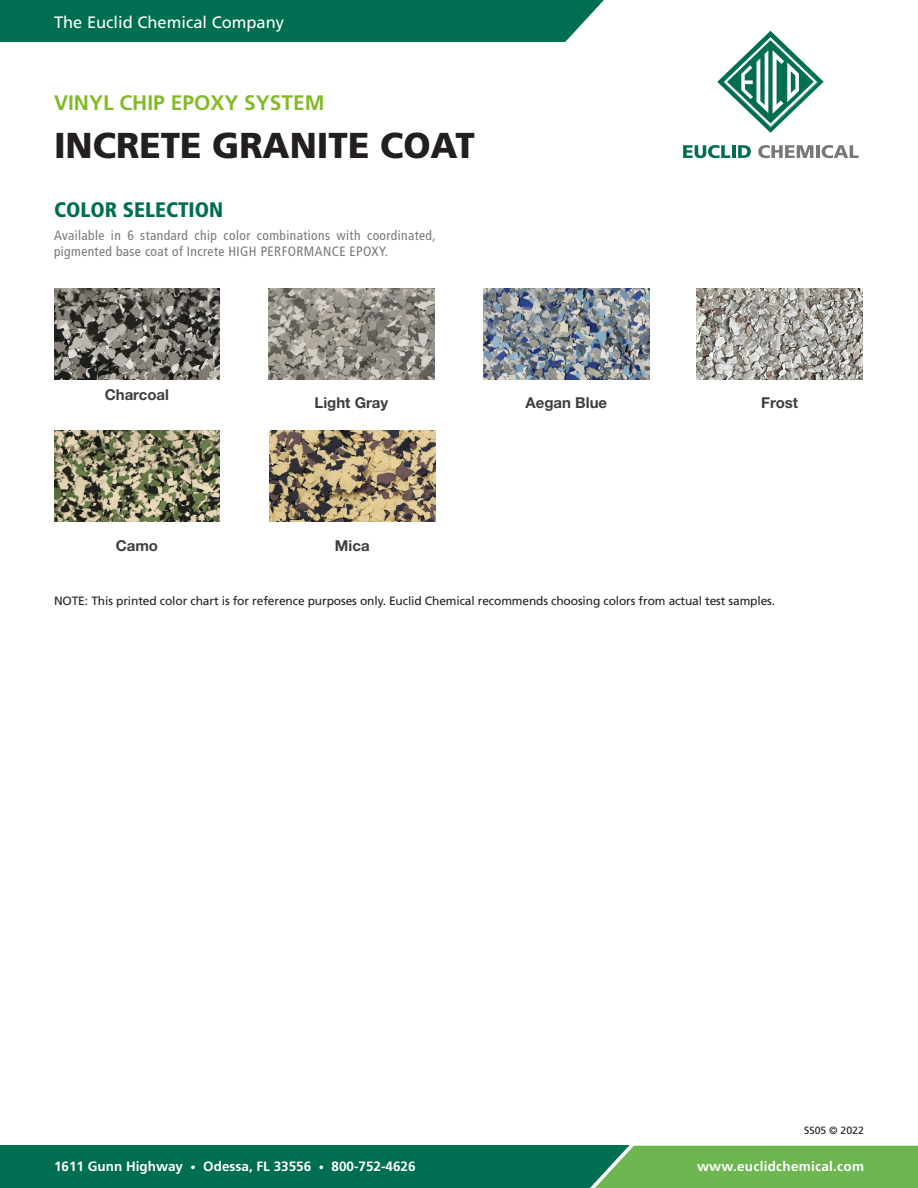
<style>
.page{position:relative;width:918px;height:1188px;background:#fff}
.page>*{position:absolute;margin:0;border:0;box-sizing:border-box;transform-origin:0 0}
.t1{font:900 36px "Frutiger LT Std";color:#231f20}
.t2{font:700 21px "Frutiger LT Std";color:#82bb27}
.t3{font:900 condensed 21px "Frutiger LT Std";color:#006e51}
.t4{font:16.5px "Frutiger LT Std";color:#fff}
.t5{font:700 15px "Helvetica Neue LT Std";color:#3e3e3f}
.t6{font:condensed 13.5px/16.2px "Frutiger LT Std";letter-spacing:.03em;color:#76787b}
.t7{font:700 13.5px "Frutiger LT Std";color:#fff}
.t8{font:700 13.5px "Frutiger LT Std";letter-spacing:.02em;color:#fff}
.t9{font:12px "Frutiger LT Std";letter-spacing:-.01em;color:#231f20}
.t10{font:10.5px "Frutiger LT Std";color:#231f20}
.s1{font-size:10.5px}
</style>
<div class="page">
<svg style="left:0;top:1145px;width:918px;height:43px;background:#258652"></svg>
<div style="left:0;top:0;width:604px;height:42px;background:#006e51"></div>
<svg style="left:717px;top:31px;width:107px;height:102px"></svg>
<svg style="left:683px;top:145px;width:47px;height:13px"></svg>
<hr style="left:732px;top:145px;width:4px;height:13px;background:#006e51">
<svg style="left:738px;top:145px;width:13px;height:13px"></svg>
<svg style="left:758px;top:145px;width:55px;height:13px"></svg>
<hr style="left:816px;top:145px;width:4px;height:13px;background:#76787b">
<svg style="left:822px;top:145px;width:37px;height:13px"></svg>
<img style="left:269px;top:431px;width:166px;height:91px">
<img style="left:54px;top:431px;width:166px;height:91px">
<img style="left:268px;top:288px;width:166px;height:91px">
<img style="left:483px;top:288px;width:166px;height:91px">
<img style="left:54px;top:288px;width:166px;height:91px">
<img style="left:697px;top:288px;width:166px;height:91px">
<h3 class="t4" style="left:54px;top:13px;width:232px">The Euclid Chemical Company</h3>
<p class="t2" style="left:54px;top:90px;width:272px">VINYL CHIP EPOXY SYSTEM</p>
<p class="t1" style="left:54px;top:124px;width:422px">INCRETE GRANITE COAT</p>
<p class="t3" style="left:54px;top:197px;width:171px">COLOR SELECTION</p>
<p class="t6" style="left:54px;top:227px;width:383px">Available in 6 standard chip color combinations with coordinated, pigmented base coat of Increte HIGH PERFORMANCE EPOXY.</p>
<p class="t5" style="left:105px;top:386px;width:66px">Charcoal</p>
<p class="t5" style="left:116px;top:536px;width:44px">Camo</p>
<p class="t5" style="left:314px;top:393px;width:75px">Light Gray</p>
<p class="t5" style="left:526px;top:393px;width:83px">Aegan Blue</p>
<p class="t5" style="left:335px;top:537px;width:36px">Mica</p>
<p class="t5" style="left:761px;top:393px;width:38px">Frost</p>
<p class="t9" style="left:54px;top:594px;width:723px">NOTE: This printed color chart is for reference purposes only. Euclid Chemical recommends choosing colors from actual test samples.</p>
<p class="t10" style="left:804px;top:1124px;width:61px">SS05 © 2022</p>
<p class="t7" style="left:54px;top:1158px;width:363px">1611 Gunn Highway <span class="s1">•</span> Odessa, FL 33556 <span class="s1">•</span> 800-752-4626</p>
<p class="t8" style="left:697px;top:1158px;width:168px">www.euclidchemical.com</p>
</div>
